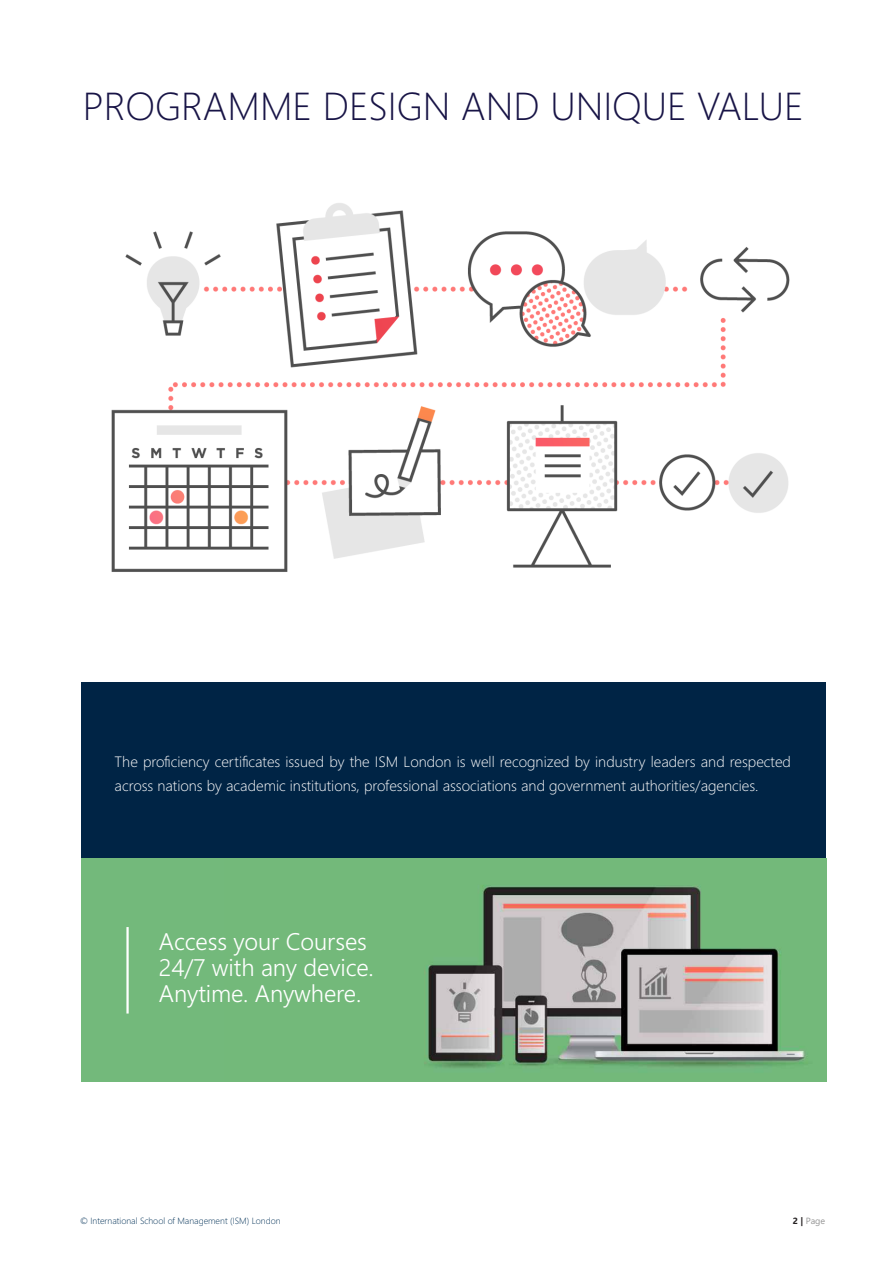
<style>
.page{position:relative;width:893px;height:1262px;background:#fff}
.page>*{position:absolute;margin:0;border:0;box-sizing:border-box;transform-origin:0 0}
.t1{font:300 39px "Segoe UI";color:#181446}
.t2{font:300 24px/26.2px "Segoe UI";letter-spacing:-.005em;color:#fff}
.t3{font:300 15px/24px "Segoe UI";color:#fff}
.t4{font:300 9px "Segoe UI";color:#013157}
.t5{font:9px "Segoe UI";color:#969696}
.s1{font-weight:700;color:#231f20}
</style>
<div class="page">
<img style="left:111px;top:203px;width:679px;height:369px">
<div style="left:82px;top:682px;width:744px;height:198px;background:#002445"></div>
<img style="left:223px;top:858px;width:603px;height:223px">
<div style="left:81px;top:858px;width:142px;height:223px;background:#73b97b"></div>
<hr style="left:126px;top:927px;width:3px;height:86px;background:#fff">
<h1 class="t1" style="left:83px;top:91px;width:722px">PROGRAMME DESIGN AND UNIQUE VALUE</h1>
<p class="t3" style="left:115px;top:750px;width:678px">The proficiency certificates issued by the ISM London is well recognized by industry leaders and respected across nations by academic institutions, professional associations and government authorities/agencies.</p>
<h2 class="t2" style="left:159px;top:930px;width:216px">Access your Courses<br>24/7 with any device.<br>Anytime. Anywhere.</h2>
<p class="t4" style="left:80px;top:1217px;width:202px">© International School of Management (ISM) London</p>
<p class="t5" style="left:792px;top:1217px;width:34px"><span class="s1">2 |</span> Page</p>
</div>
